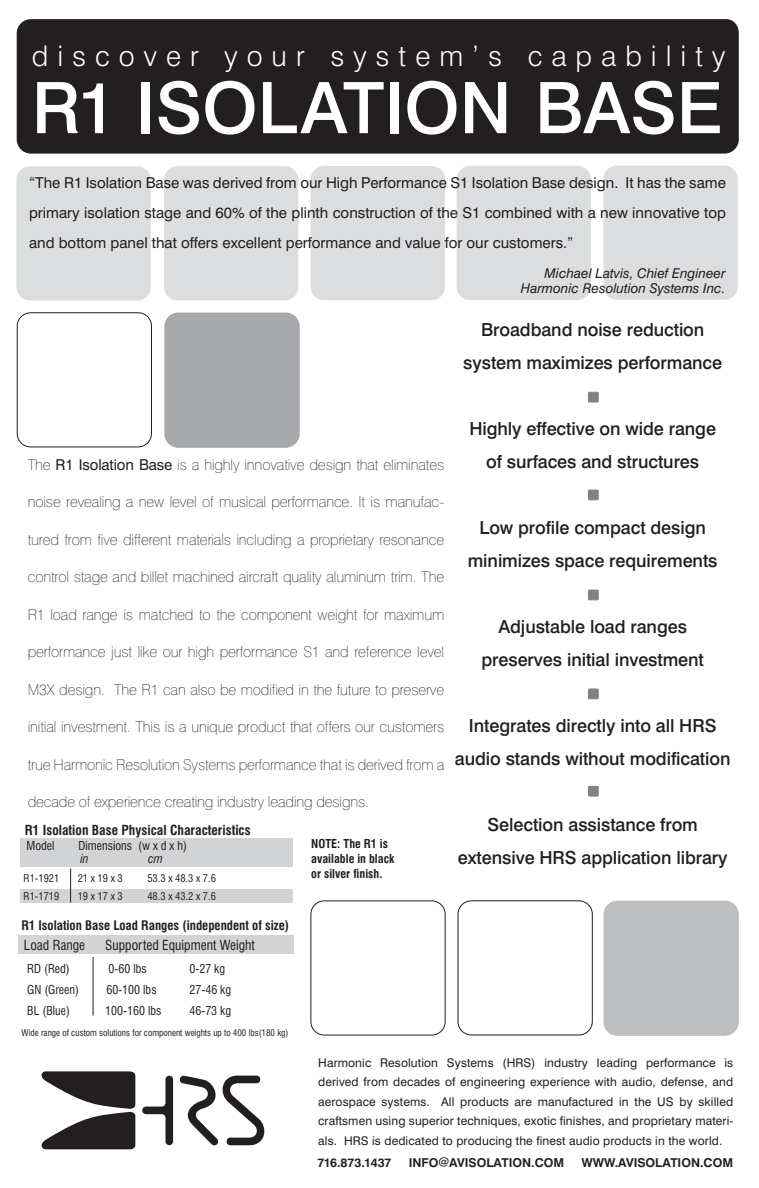
<style>
.page{position:relative;width:759px;height:1188px;background:#fff}
.page>*{position:absolute;margin:0;border:0;box-sizing:border-box;transform-origin:0 0}
.t1{font:500 71.1px "Swiss 721 BT";color:#fff}
.t2{font:300 28.5px "Swiss 721 BT";letter-spacing:.315em;color:#fff}
.t3{font:500 18px/33px "Swiss 721 BT";letter-spacing:-.005em;color:#231f20;text-align:center}
.t4{font:100 15px "Swiss 721 BT";letter-spacing:-.01em;color:#231f20}
.t5{font:15px/30px "Swiss 721 BT";color:#231f20;text-align:justify}
.t6{font:italic 13.5px/15px "Swiss 721 BT";color:#231f20;text-align:right}
.t7{font:700 condensed 13.5px "Swiss 721 BT";color:#231f20}
.t8{font:condensed 13.5px "Swiss 721 BT";color:#231f20}
.t9{font:700 condensed 12.9px "Swiss 721 BT";color:#231f20}
.t10{font:700 12.3px "Swiss 721 BT";color:#231f20}
.t11{font:12px/19.5px "Swiss 721 BT";letter-spacing:.01em;color:#231f20;text-align:justify}
.t12{font:condensed 12px/13.5px "Swiss 721 BT";color:#231f20}
.t13{font:700 condensed 12px/15px "Swiss 721 BT";color:#231f20}
.t14{font:italic condensed 12px "Swiss 721 BT";color:#231f20}
.t15{font:condensed 10.5px "Swiss 721 BT";color:#231f20}
.t16{font:condensed 9px "Swiss 721 BT";color:#231f20}
.s1{font-weight:400}
.s2{font-style:italic}
.s3{font-size:10.65px}
</style>
<div class="page">
<div style="left:17px;top:312px;width:135px;height:135px;border:1px solid #231f20;border-radius:13px"></div>
<div style="left:16px;top:19px;width:723px;height:135px;background:#231f20"></div>
<svg style="left:142px;top:1075px;width:123px;height:71px"></svg>
<svg style="left:41px;top:1071px;width:94px;height:78px"></svg>
<div style="left:16px;top:166px;width:135px;height:135px;background:#dcddde;border-radius:13px"></div>
<div style="left:164px;top:166px;width:134px;height:134px;background:#dcddde;border-radius:13px"></div>
<div style="left:310px;top:166px;width:135px;height:134px;background:#dcddde;border-radius:13px"></div>
<div style="left:456px;top:166px;width:135px;height:134px;background:#dcddde;border-radius:13px"></div>
<div style="left:603px;top:166px;width:134px;height:134px;background:#dcddde;border-radius:13px"></div>
<div style="left:604px;top:901px;width:134px;height:134px;background:#bcbec0;border-radius:13px"></div>
<div style="left:603px;top:901px;width:135px;height:135px;border:1px solid #bbbdc0;border-radius:13px"></div>
<div style="left:457px;top:900px;width:135px;height:135px;border:1px solid #231f20;border-radius:13px"></div>
<div style="left:310px;top:900px;width:135px;height:135px;border:1px solid #231f20;border-radius:13px"></div>
<div style="left:21px;top:838px;width:272px;height:28px;background:#d1d3d4"></div>
<div style="left:21px;top:890px;width:272px;height:13px;background:#d1d3d4"></div>
<div style="left:18px;top:935px;width:275px;height:18px;background:#d1d3d4"></div>
<hr style="left:93px;top:957px;width:1px;height:59px;background:#231f20">
<div style="left:588px;top:392px;width:10px;height:10px;background:#808285"></div>
<div style="left:588px;top:392px;width:10px;height:10px;border:1px solid #808285"></div>
<div style="left:588px;top:490px;width:10px;height:10px;background:#808285"></div>
<div style="left:588px;top:490px;width:10px;height:10px;border:1px solid #808285"></div>
<div style="left:588px;top:590px;width:10px;height:10px;background:#808285"></div>
<div style="left:588px;top:590px;width:10px;height:10px;border:1px solid #808285"></div>
<div style="left:588px;top:689px;width:10px;height:10px;background:#808285"></div>
<div style="left:588px;top:689px;width:10px;height:10px;border:1px solid #808285"></div>
<div style="left:588px;top:786px;width:10px;height:10px;background:#808285"></div>
<div style="left:588px;top:786px;width:10px;height:10px;border:1px solid #808285"></div>
<div style="left:165px;top:313px;width:134px;height:134px;background:#a7a9ac;border-radius:13px"></div>
<div style="left:164px;top:313px;width:135px;height:135px;border:1px solid #a7a9ac;border-radius:13px"></div>
<hr style="left:70px;top:869px;width:1px;height:34px;background:#231f20">
<p class="t2" style="left:32px;top:45px;width:695px">discover your system’s capability</p>
<p class="t1" style="left:32px;top:73px;width:692px">R1 ISOLATION BASE</p>
<p class="t5" style="left:29px;top:169px;width:698px">“The R1 Isolation Base was derived from our High Performance S1 Isolation Base design. It has the same primary isolation stage and 60% of the plinth construction of the S1 combined with a new innovative top and bottom panel that offers excellent performance and value for our customers.”</p>
<p class="t6" style="left:521px;top:265px;width:206px">Michael Latvis, Chief Engineer<br>Harmonic Resolution Systems Inc.</p>
<p class="t3" style="left:463px;top:314px;width:260px">Broadband noise reduction system maximizes performance</p>
<p class="t4" style="left:28px;top:459px;width:418px">The <span class="s1">R1 Isolation Base</span> is a highly innovative design that eliminates</p>
<p class="t4" style="left:28px;top:497px;width:418px">noise revealing a new level of musical performance. It is manufac-</p>
<p class="t4" style="left:28px;top:534px;width:418px">tured from five different materials including a proprietary resonance</p>
<p class="t4" style="left:28px;top:572px;width:418px">control stage and billet machined aircraft quality aluminum trim. The</p>
<p class="t4" style="left:28px;top:609px;width:418px">R1 load range is matched to the component weight for maximum</p>
<p class="t4" style="left:28px;top:647px;width:418px">performance just like our high performance S1 and reference level</p>
<p class="t4" style="left:28px;top:684px;width:418px">M3X design. The R1 can also be modified in the future to preserve</p>
<p class="t4" style="left:28px;top:722px;width:418px">initial investment. This is a unique product that offers our customers</p>
<p class="t4" style="left:28px;top:759px;width:418px">true Harmonic Resolution Systems performance that is derived from a</p>
<p class="t4" style="left:28px;top:797px;width:343px">decade of experience creating industry leading designs.</p>
<p class="t7" style="left:25px;top:824px;width:227px">R1 Isolation Base Physical Characteristics</p>
<p class="t15" style="left:24px;top:873px;width:37px">R1-1921</p>
<p class="t15" style="left:78px;top:873px;width:47px">21 x 19 x 3</p>
<p class="t15" style="left:147px;top:873px;width:70px">53.3 x 48.3 x 7.6</p>
<p class="t15" style="left:24px;top:891px;width:37px">R1-1719</p>
<p class="t15" style="left:78px;top:891px;width:47px">19 x 17 x 3</p>
<p class="t15" style="left:147px;top:891px;width:70px">48.3 x 43.2 x 7.6</p>
<p class="t13" style="left:311px;top:837px;width:84px">NOTE: The R1 is available in black or silver finish.</p>
<p class="t12" style="left:27px;top:840px;width:29px">Model</p>
<p class="t12" style="left:78px;top:840px;width:110px">Dimensions (w x d x h) <span class="s2">in</span></p>
<p class="t14" style="left:148px;top:852px;width:16px">cm</p>
<p class="t9" style="left:21px;top:919px;width:269px">R1 Isolation Base Load Ranges (independent of size)</p>
<p class="t12" style="left:27px;top:963px;width:44px">RD (Red)</p>
<p class="t12" style="left:109px;top:963px;width:40px">0-60 lbs</p>
<p class="t12" style="left:189px;top:963px;width:37px">0-27 kg</p>
<p class="t12" style="left:27px;top:984px;width:53px">GN (Green)</p>
<p class="t12" style="left:106px;top:984px;width:52px">60-100 lbs</p>
<p class="t12" style="left:189px;top:984px;width:43px">27-46 kg</p>
<p class="t12" style="left:27px;top:1005px;width:44px">BL (Blue)</p>
<p class="t12" style="left:105px;top:1005px;width:58px">100-160 lbs</p>
<p class="t12" style="left:189px;top:1005px;width:43px">46-73 kg</p>
<p class="t8" style="left:24px;top:938px;width:63px">Load Range</p>
<p class="t8" style="left:105px;top:938px;width:151px">Supported Equipment Weight</p>
<p class="t16" style="left:22px;top:1029px;width:268px">Wide range of custom solutions for component weights up to 400 lbs(180 kg)</p>
<p class="t3" style="left:469px;top:413px;width:248px">Highly effective on wide range of surfaces and structures</p>
<p class="t3" style="left:468px;top:512px;width:251px">Low profile compact design minimizes space requirements</p>
<p class="t3" style="left:481px;top:611px;width:224px">Adjustable load ranges preserves initial investment</p>
<p class="t3" style="left:455px;top:710px;width:277px">Integrates directly into all HRS audio stands without modification</p>
<p class="t3" style="left:458px;top:809px;width:271px">Selection assistance from extensive HRS application library</p>
<p class="t11" style="left:318px;top:1054px;width:416px">Harmonic Resolution Systems (HRS) industry leading performance is derived from decades of engineering experience with audio, defense, and aerospace systems. All products are manufactured in the US by skilled craftsmen using superior techniques, exotic finishes, and proprietary materi&shy;als. HRS is dedicated to producing the finest audio products in the world.</p>
<p class="t10" style="left:317px;top:1158px;width:76px">716.873.1437</p>
<p class="t10" style="left:409px;top:1158px;width:157px">INFO<span class="s3">@</span>AVISOLATION.COM</p>
<p class="t10" style="left:581px;top:1158px;width:153px">WWW.AVISOLATION.COM</p>
</div>
